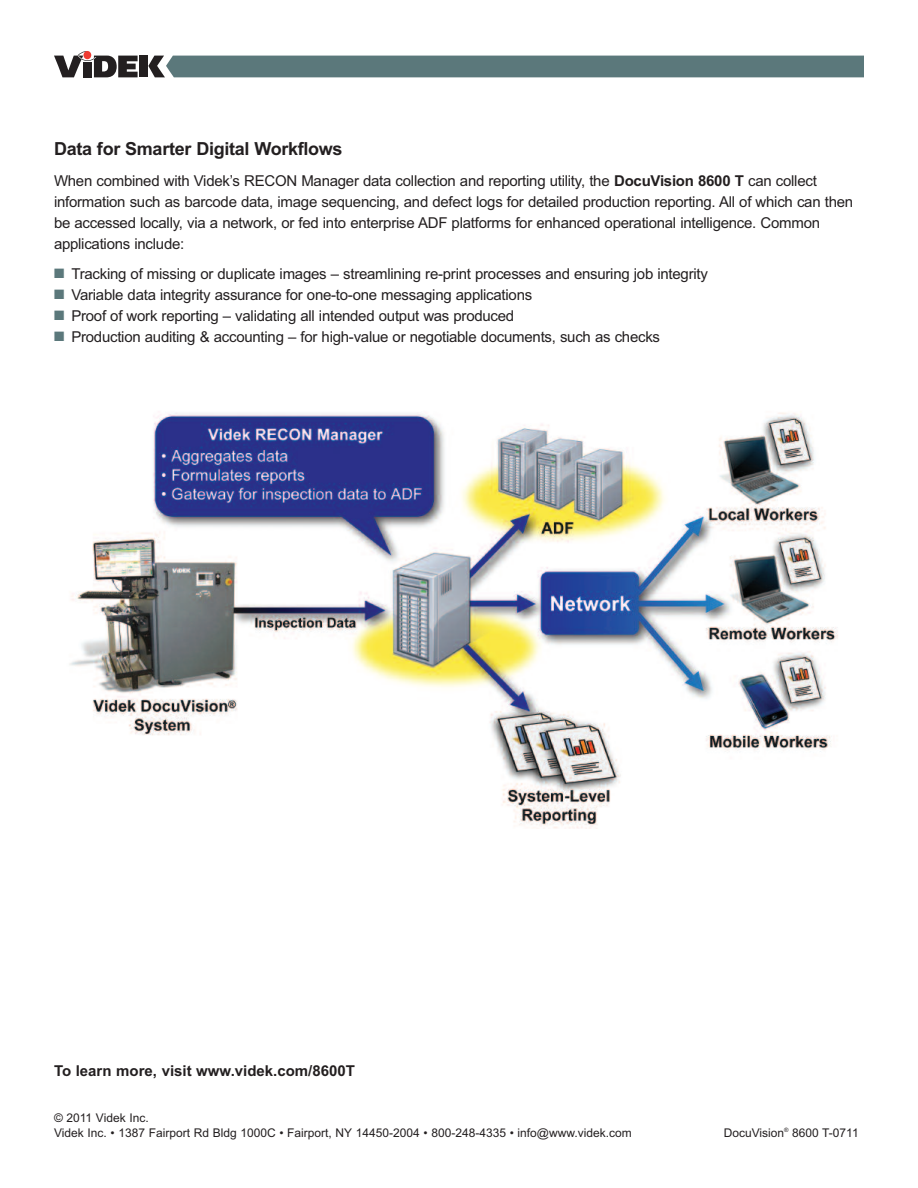
<style>
.page{position:relative;width:918px;height:1188px;background:#fff}
.page>*{position:absolute;margin:0;border:0;box-sizing:border-box;transform-origin:0 0}
.t1{font:700 18px "Arial";letter-spacing:-.015em;color:#231f20}
.t2{font:15px/21px "Arial";letter-spacing:-.015em;color:#231f20}
.t3{font:700 15px "Arial";color:#231f20}
.t4{font:12px/14.4px "Arial";color:#231f20}
.s1{font-weight:700}
.s2{color:#5b787b}
</style>
<div class="page">
<img style="left:69px;top:412px;width:769px;height:417px">
<svg style="left:62px;top:55px;width:802px;height:23px;background:#bec8c9"></svg>
<div style="left:139px;top:56px;width:9px;height:21px;background:#231f20"></div>
<div style="left:148px;top:56px;width:716px;height:21px;background:#5b787b"></div>
<svg style="left:54px;top:51px;width:84px;height:26px"></svg>
<div style="left:83px;top:51px;width:8px;height:8px;background:#ee3b32;border-radius:50%"></div>
<p class="t1" style="left:54px;top:138px;width:290px">Data for Smarter Digital Workflows</p>
<p class="t2" style="left:54px;top:170px;width:801px">When combined with Videk’s RECON Manager data collection and reporting utility, the <span class="s1">DocuVision 8600 T</span> can collect information such as barcode data, image sequencing, and defect logs for detailed production reporting. All of which can then be accessed locally, via a network, or fed into enterprise ADF platforms for enhanced operational intelligence. Common applications include:</p>
<p class="t2" style="left:54px;top:264px;width:655px"><span class="s2">■</span> Tracking of missing or duplicate images – streamlining re-print processes and ensuring job integrity</p>
<p class="t2" style="left:54px;top:285px;width:480px"><span class="s2">■</span> Variable data integrity assurance for one-to-one messaging applications</p>
<p class="t2" style="left:54px;top:306px;width:462px"><span class="s2">■</span> Proof of work reporting – validating all intended output was produced</p>
<p class="t2" style="left:54px;top:327px;width:608px"><span class="s2">■</span> Production auditing &amp; accounting – for high-value or negotiable documents, such as checks</p>
<p class="t3" style="left:54px;top:1062px;width:302px">To learn more, visit www.videk.com/8600T</p>
<p class="t4" style="left:54px;top:1111px;width:579px">© 2011 Videk Inc.<br>Videk Inc. • 1387 Fairport Rd Bldg 1000C • Fairport, NY 14450-2004 • 800-248-4335 • info@www.videk.com</p>
<p class="t4" style="left:724px;top:1125px;width:137px">DocuVision<sup>®</sup> 8600 T-0711</p>
</div>
